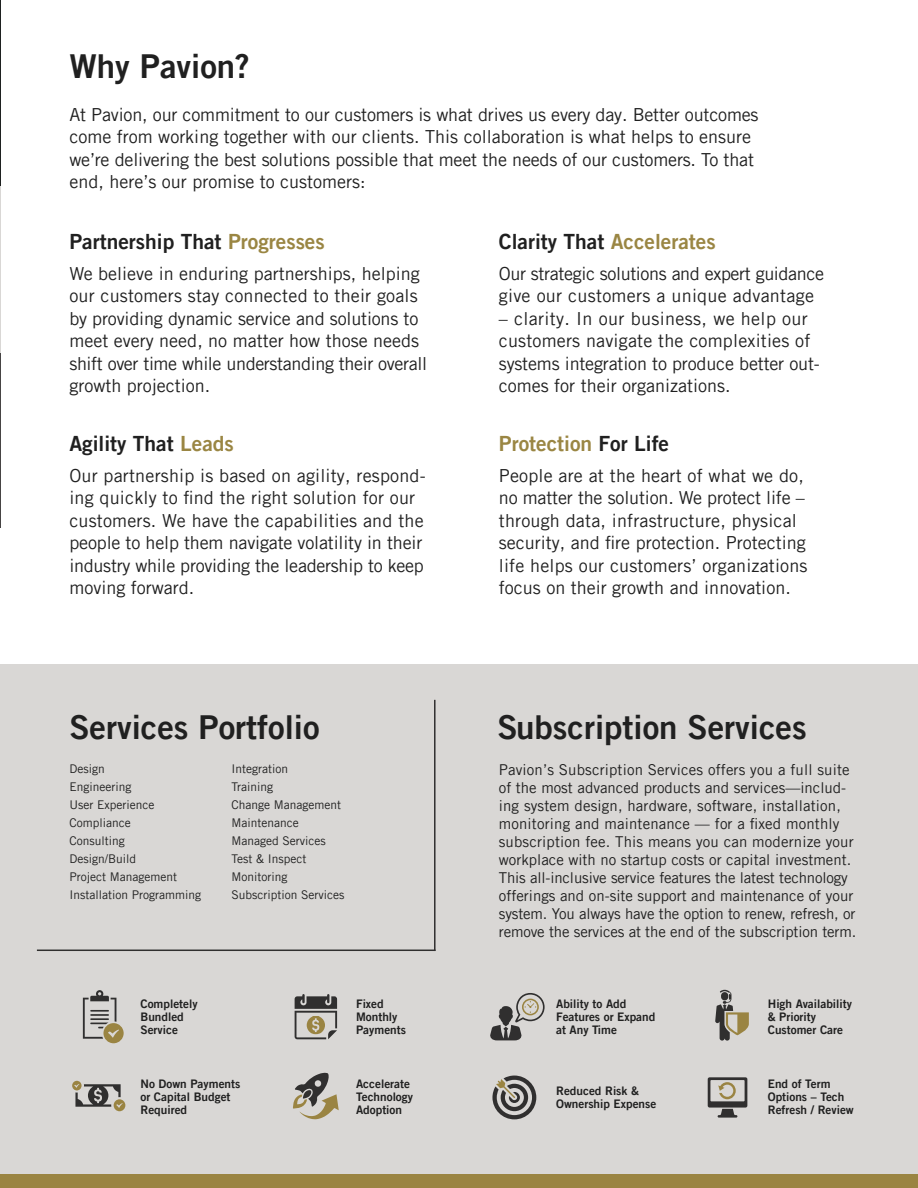
<style>
.page{position:relative;width:918px;height:1188px;background:#fff}
.page>*{position:absolute;margin:0;border:0;box-sizing:border-box;transform-origin:0 0}
.t1{font:33px "Trade Gothic LT Pro Bd 2";color:#202020}
.t2{font:21px "Trade Gothic LT Pro Bd 2";color:#202020}
.t3{font:21px "Trade Gothic LT Pro Bd 2";color:#9a8643}
.t4{font:18px/22.5px "Trade Gothic LT Pro";color:#202020}
.t5{font:18px/22.5px "Trade Gothic LT Pro";letter-spacing:-.02em;color:#202020}
.t6{font:15px/18px "Trade Gothic LT Pro";color:#202020}
.t7{font:12px "Trade Gothic LT Pro";color:#202020}
.t8{font:11.85px/13.2px "Trade Gothic LT Pro Bd 2";color:#202020}
.s1{color:#9a8643}
.s2{color:#202020}
</style>
<div class="page">
<div style="left:0;top:664px;width:918px;height:517px;background:#d9d7d5"></div>
<hr style="left:434px;top:700px;width:2px;height:251px;background:#302f2f">
<hr style="left:37px;top:950px;width:399px;height:1px;background:#302f2f">
<svg style="left:83px;top:990px;width:41px;height:53px"></svg>
<svg style="left:72px;top:1081px;width:53px;height:30px"></svg>
<svg style="left:490px;top:993px;width:55px;height:47px"></svg>
<svg style="left:492px;top:1076px;width:44px;height:43px"></svg>
<svg style="left:295px;top:994px;width:42px;height:45px"></svg>
<svg style="left:293px;top:1073px;width:46px;height:46px"></svg>
<svg style="left:715px;top:990px;width:34px;height:51px"></svg>
<svg style="left:708px;top:1077px;width:39px;height:41px"></svg>
<hr style="left:0;top:0;width:1px;height:186px;background:#1e2120">
<hr style="left:0;top:186px;width:1px;height:167px;background:#d9d7d5">
<hr style="left:0;top:353px;width:1px;height:175px;background:#464444">
<div style="left:0;top:1174px;width:918px;height:14px;background:#9a8442"></div>
<p class="t1" style="left:69px;top:46px;width:182px">Why Pavion?</p>
<p class="t4" style="left:69px;top:103px;width:691px">At Pavion, our commitment to our customers is what drives us every day. Better outcomes</p>
<p class="t4" style="left:69px;top:126px;width:686px">come from working together with our clients. This collaboration is what helps to ensure we’re delivering the best solutions possible that meet the needs of our customers. To that end, here’s our promise to customers:</p>
<p class="t2" style="left:69px;top:229px;width:257px">Partnership That <span class="s1">Progresses</span></p>
<p class="t2" style="left:499px;top:229px;width:218px">Clarity That <span class="s1">Accelerates</span></p>
<p class="t4" style="left:69px;top:262px;width:359px">We believe in enduring partnerships, helping our customers stay connected to their goals by providing dynamic service and solutions to meet every need, no matter how those needs shift over time while understanding their overall growth projection.</p>
<p class="t5" style="left:499px;top:262px;width:327px">Our strategic solutions and expert guidance give our customers a unique advantage</p>
<p class="t4" style="left:499px;top:307px;width:323px">– clarity. In our business, we help our customers navigate the complexities of systems integration to produce better out&shy;comes for their organizations.</p>
<p class="t2" style="left:69px;top:431px;width:166px">Agility That <span class="s1">Leads</span></p>
<p class="t3" style="left:499px;top:431px;width:172px">Protection <span class="s2">For Life</span></p>
<p class="t4" style="left:69px;top:464px;width:358px">Our partnership is based on agility, respond&shy;ing quickly to find the right solution for our customers. We have the capabilities and the people to help them navigate volatility in their industry while providing the leadership to keep moving forward.</p>
<p class="t4" style="left:499px;top:464px;width:308px">People are at the heart of what we do, no matter the solution. We protect life – through data, infrastructure, physical security, and fire protection. Protecting</p>
<p class="t4" style="left:499px;top:554px;width:310px">life helps our customers’ organizations</p>
<p class="t4" style="left:499px;top:576px;width:293px">focus on their growth and innovation.</p>
<p class="t1" style="left:69px;top:707px;width:252px">Services Portfolio</p>
<p class="t1" style="left:497px;top:707px;width:311px">Subscription Services</p>
<p class="t7" style="left:69px;top:761px;width:37px">Design</p>
<p class="t7" style="left:69px;top:779px;width:64px">Engineering</p>
<p class="t7" style="left:69px;top:797px;width:86px">User Experience</p>
<p class="t7" style="left:69px;top:815px;width:63px">Compliance</p>
<p class="t7" style="left:69px;top:833px;width:57px">Consulting</p>
<p class="t7" style="left:69px;top:851px;width:68px">Design/Build</p>
<p class="t7" style="left:69px;top:869px;width:109px">Project Management</p>
<p class="t7" style="left:69px;top:887px;width:133px">Installation Programming</p>
<p class="t7" style="left:232px;top:761px;width:58px">Integration</p>
<p class="t7" style="left:232px;top:779px;width:43px">Training</p>
<p class="t7" style="left:232px;top:797px;width:111px">Change Management</p>
<p class="t7" style="left:232px;top:815px;width:69px">Maintenance</p>
<p class="t7" style="left:232px;top:833px;width:96px">Managed Services</p>
<p class="t7" style="left:232px;top:851px;width:76px">Test &amp; Inspect</p>
<p class="t7" style="left:232px;top:869px;width:58px">Monitoring</p>
<p class="t7" style="left:232px;top:887px;width:114px">Subscription Services</p>
<p class="t6" style="left:499px;top:761px;width:359px">Pavion’s Subscription Services offers you a full suite of the most advanced products and services—includ&shy;ing system design, hardware, software, installation, monitoring and maintenance — for a fixed monthly subscription fee. This means you can modernize your workplace with no startup costs or capital investment.<br>This all-inclusive service features the latest technology offerings and on-site support and maintenance of your system. You always have the option to renew, refresh, or remove the services at the end of the subscription term.</p>
<p class="t8" style="left:141px;top:997px;width:59px">Completely</p>
<p class="t8" style="left:141px;top:1010px;width:45px">Bundled</p>
<p class="t8" style="left:141px;top:1023px;width:39px">Service</p>
<p class="t8" style="left:356px;top:997px;width:29px">Fixed</p>
<p class="t8" style="left:356px;top:1010px;width:43px">Monthly</p>
<p class="t8" style="left:356px;top:1023px;width:51px">Payments</p>
<p class="t8" style="left:556px;top:997px;width:101px">Ability to Add<br>Features or Expand at Any Time</p>
<p class="t8" style="left:768px;top:997px;width:86px">High Availability &amp; Priority<br>Customer Care</p>
<p class="t8" style="left:141px;top:1077px;width:101px">No Down Payments</p>
<p class="t8" style="left:141px;top:1090px;width:92px">or Capital Budget<br>Required</p>
<p class="t8" style="left:356px;top:1077px;width:58px">Accelerate<br>Technology<br>Adoption</p>
<p class="t8" style="left:556px;top:1084px;width:102px">Reduced Risk &amp;<br>Ownership Expense</p>
<p class="t8" style="left:768px;top:1077px;width:88px">End of Term<br>Options – Tech<br>Refresh / Review</p>
</div>
